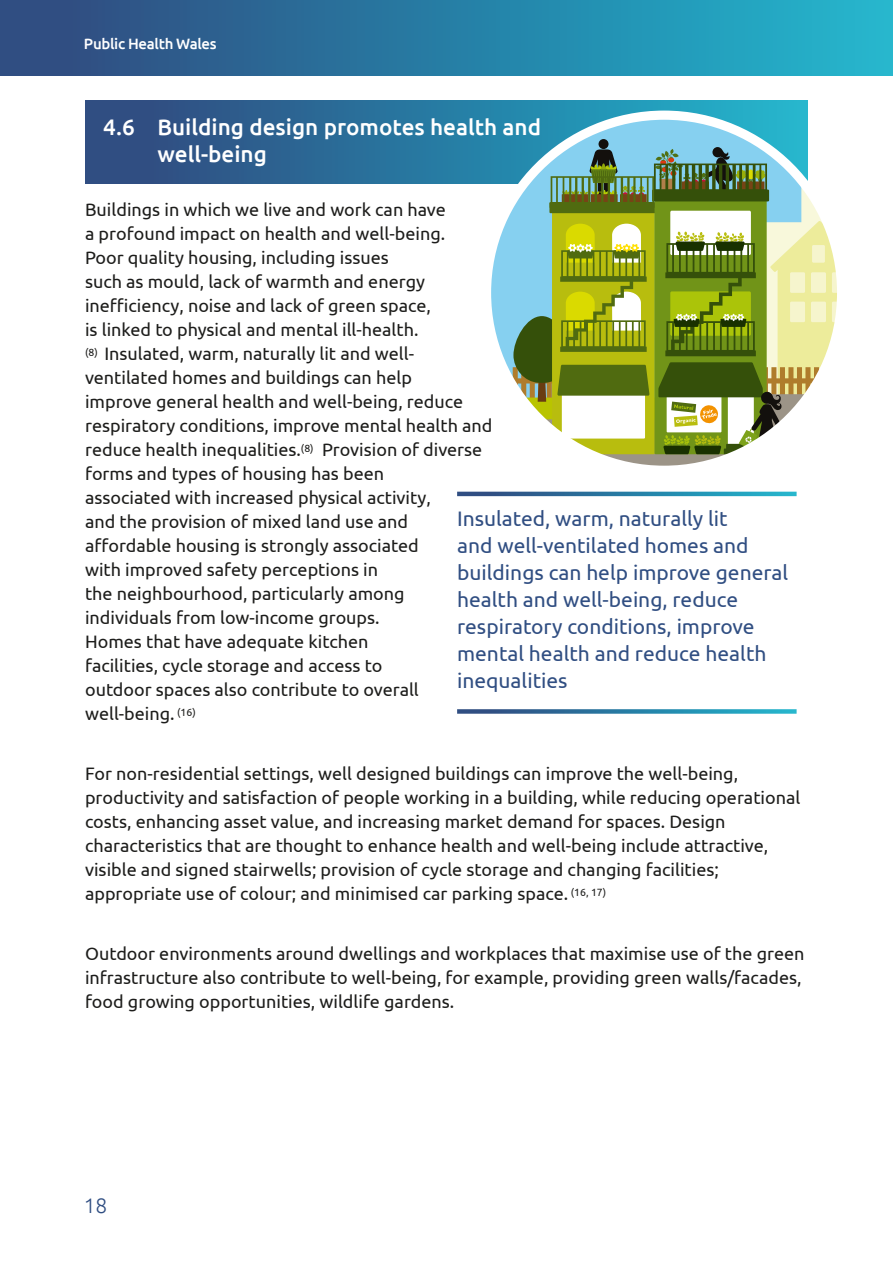
<style>
.page{position:relative;width:893px;height:1263px;background:#fff}
.page>*{position:absolute;margin:0;border:0;box-sizing:border-box;transform-origin:0 0}
.t1{font:500 22.5px/27px "Ubuntu";color:#fff}
.t2{font:21px/27px "Ubuntu";color:#304e82}
.t3{font:300 21px "Ubuntu";color:#304e82}
.t4{font:18px/24px "Ubuntu";color:#1d1d1b}
.t5{font:500 15px "Ubuntu";letter-spacing:-.02em;color:#fff}
</style>
<div class="page">
<div style="left:85px;top:101px;width:723px;height:83px;background:linear-gradient(to right,#2f457b,#24b8ce)"></div>
<svg style="left:510px;top:115px;width:326px;height:350px"></svg>
<div style="left:482px;top:111px;width:364px;height:364px;border:9px solid #fff;border-radius:50%"></div>
<svg style="left:457px;top:492px;width:340px;height:4px"></svg>
<svg style="left:457px;top:709px;width:340px;height:5px;background:#3e8aad"></svg>
<div style="left:0;top:0;width:893px;height:76px;background:linear-gradient(to right,#2f467c,#21b7ce)"></div>
<p class="t5" style="left:84px;top:34px;width:134px">Public Health Wales</p>
<p class="t1" style="left:157px;top:113px;width:385px;text-indent:-54px">4.6 Building design promotes health and well-being</p>
<p class="t4" style="left:85px;top:197px;width:409px">Buildings in which we live and work can have<br>a profound impact on health and well-being.<br>Poor quality housing, including issues<br>such as mould, lack of warmth and energy inefficiency, noise and lack of green space,<br>is linked to physical and mental ill-health.<br><sup>(8)</sup> Insulated, warm, naturally lit and well&shy;ventilated homes and buildings can help<br>improve general health and well-being, reduce respiratory conditions, improve mental health and reduce health inequalities.<sup>(8)</sup> Provision of diverse forms and types of housing has been<br>associated with increased physical activity,<br>and the provision of mixed land use and affordable housing is strongly associated<br>with improved safety perceptions in<br>the neighbourhood, particularly among individuals from low-income groups.<br>Homes that have adequate kitchen<br>facilities, cycle storage and access to<br>outdoor spaces also contribute to overall well-being. <sup>(16)</sup></p>
<p class="t2" style="left:457px;top:504px;width:333px">Insulated, warm, naturally lit<br>and well-ventilated homes and buildings can help improve general health and well-being, reduce respiratory conditions, improve mental health and reduce health inequalities</p>
<p class="t4" style="left:85px;top:761px;width:717px">For non-residential settings, well designed buildings can improve the well-being, productivity and satisfaction of people working in a building, while reducing operational costs, enhancing asset value, and increasing market demand for spaces. Design characteristics that are thought to enhance health and well-being include attractive, visible and signed stairwells; provision of cycle storage and changing facilities; appropriate use of colour; and minimised car parking space. <sup>(16,</sup> <sup>17)</sup></p>
<p class="t4" style="left:85px;top:941px;width:721px">Outdoor environments around dwellings and workplaces that maximise use of the green infrastructure also contribute to well-being, for example, providing green walls/facades, food growing opportunities, wildlife gardens.</p>
<p class="t3" style="left:84px;top:1193px;width:25px">18</p>
</div>
